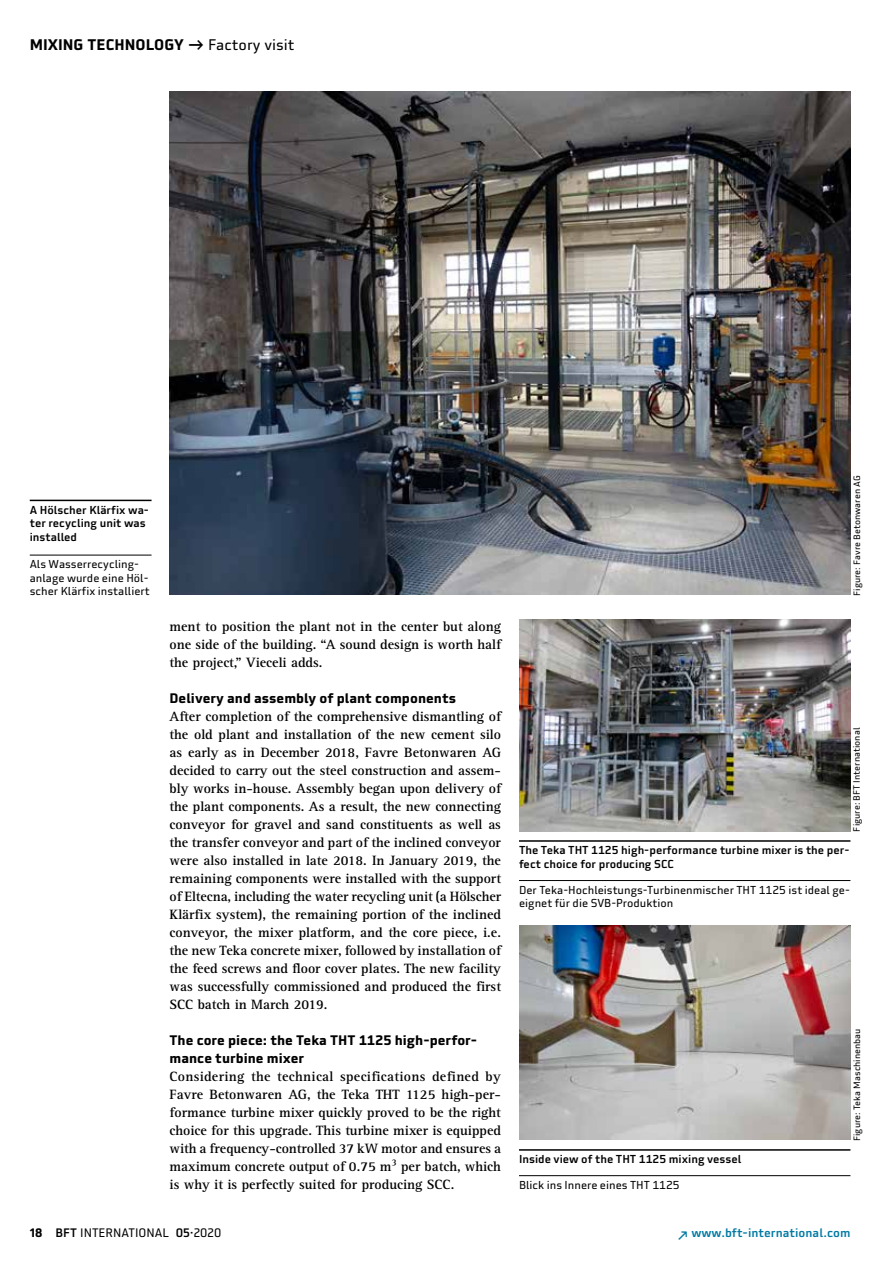
<style>
.page{position:relative;width:893px;height:1263px;background:#fff}
.page>*{position:absolute;margin:0;border:0;box-sizing:border-box;transform-origin:0 0}
.t1{font:700 15px "Utility OT";color:#000;scale:.95 1}
.t2{font:700 13.95px/18px "Rotis Serif Std";color:#000;text-align:justify}
.t3{font:700 13.5px/18px "Utility OT";color:#000;scale:.95 1}
.t4{font:500 12px "Utility OT";color:#007aa4;scale:.95 1}
.t5{font:12px "Utility OT";color:#000;scale:.95 1}
.t6{font:11.25px/13.5px "Utility OT";color:#000;scale:.95 1}
.t7{font:500 11.25px/13.5px "Utility OT";color:#000;scale:.95 1}
.t8{font:9px "Utility OT";color:#000;scale:.95 1}
.s1{font-weight:500}
.s2{font-weight:400}
.s3{font-weight:700}
</style>
<div class="page">
<img style="left:170px;top:91px;width:680px;height:504px">
<hr style="left:30px;top:500px;width:122px;height:1px;background:#000">
<hr style="left:30px;top:555px;width:122px;height:1px;background:#000">
<img style="left:519px;top:619px;width:331px;height:212px">
<hr style="left:519px;top:840px;width:331px;height:2px;background:#000">
<hr style="left:519px;top:880px;width:331px;height:1px;background:#000">
<img style="left:519px;top:926px;width:331px;height:214px">
<hr style="left:519px;top:1149px;width:331px;height:2px;background:#000">
<hr style="left:519px;top:1175px;width:331px;height:1px;background:#000">
<p class="t1" style="left:30px;top:34px;width:280px">MIXING TECHNOLOGY <span class="s1">→</span> <span class="s2">Factory visit</span></p>
<p class="t7" style="left:30px;top:503px;width:127px">A Hölscher Klärfix wa&shy;ter recycling unit was installed</p>
<p class="t6" style="left:30px;top:557px;width:128px">Als Wasserrecycling&shy;anlage wurde eine Höl&shy;scher Klärfix installiert</p>
<p class="t2" style="left:170px;top:617px;width:333px">ment to position the plant not in the center but along one side of the building. “A sound design is worth half the project,” Vieceli adds.</p>
<p class="t3" style="left:170px;top:689px;width:303px">Delivery and assembly of plant components</p>
<p class="t2" style="left:170px;top:707px;width:333px">After completion of the comprehensive dismantling of the old plant and installation of the new cement silo as early as in December 2018, Favre Betonwaren AG decided to carry out the steel construction and assem&shy;bly works in-house. Assembly began upon delivery of the plant components. As a result, the new connecting conveyor for gravel and sand constituents as well as the transfer conveyor and part of the inclined conveyor were also installed in late 2018. In January 2019, the remaining components were installed with the support of Eltecna, including the water recycling unit (a Hölscher Klärfix system), the remaining portion of the inclined conveyor, the mixer platform, and the core piece, i.e. the new Teka concrete mixer, followed by installation of the feed screws and floor cover plates. The new facility was successfully commissioned and produced the first SCC batch in March 2019.</p>
<p class="t3" style="left:170px;top:1031px;width:325px">The core piece: the Teka THT 1125 high-perfor&shy;mance turbine mixer</p>
<p class="t2" style="left:170px;top:1067px;width:333px">Considering the technical specifications defined by Favre Betonwaren AG, the Teka THT 1125 high-per&shy;formance turbine mixer quickly proved to be the right choice for this upgrade. This turbine mixer is equipped with a frequency-controlled 37 kW motor and ensures a maximum concrete output of 0.75 m³ per batch, which is why it is perfectly suited for producing SCC.</p>
<p class="t8" style="left:851px;top:596px;width:128px;rotate:-90deg">Figure: Favre Betonwaren AG</p>
<p class="t8" style="left:851px;top:831px;width:111px;rotate:-90deg">Figure: BFT International</p>
<p class="t7" style="left:519px;top:844px;width:349px">The Teka THT 1125 high-performance turbine mixer is the per&shy;fect choice for producing SCC</p>
<p class="t6" style="left:519px;top:883px;width:350px">Der Teka-Hochleistungs-Turbinenmischer THT 1125 ist ideal ge&shy;eignet für die SVB-Produktion</p>
<p class="t7" style="left:519px;top:1153px;width:236px">Inside view of the THT 1125 mixing vessel</p>
<p class="t6" style="left:519px;top:1178px;width:171px">Blick ins Innere eines THT 1125</p>
<p class="t8" style="left:852px;top:1141px;width:120px;rotate:-90deg">Figure: Teka Maschinenbau</p>
<p class="t5" style="left:30px;top:1226px;width:203px"><span class="s3">18</span> <span class="s1">BFT</span> INTERNATIONAL <span class="s1">05·</span>2020</p>
<p class="t4" style="left:678px;top:1226px;width:183px">↗ www.bft-international.com</p>
</div>
